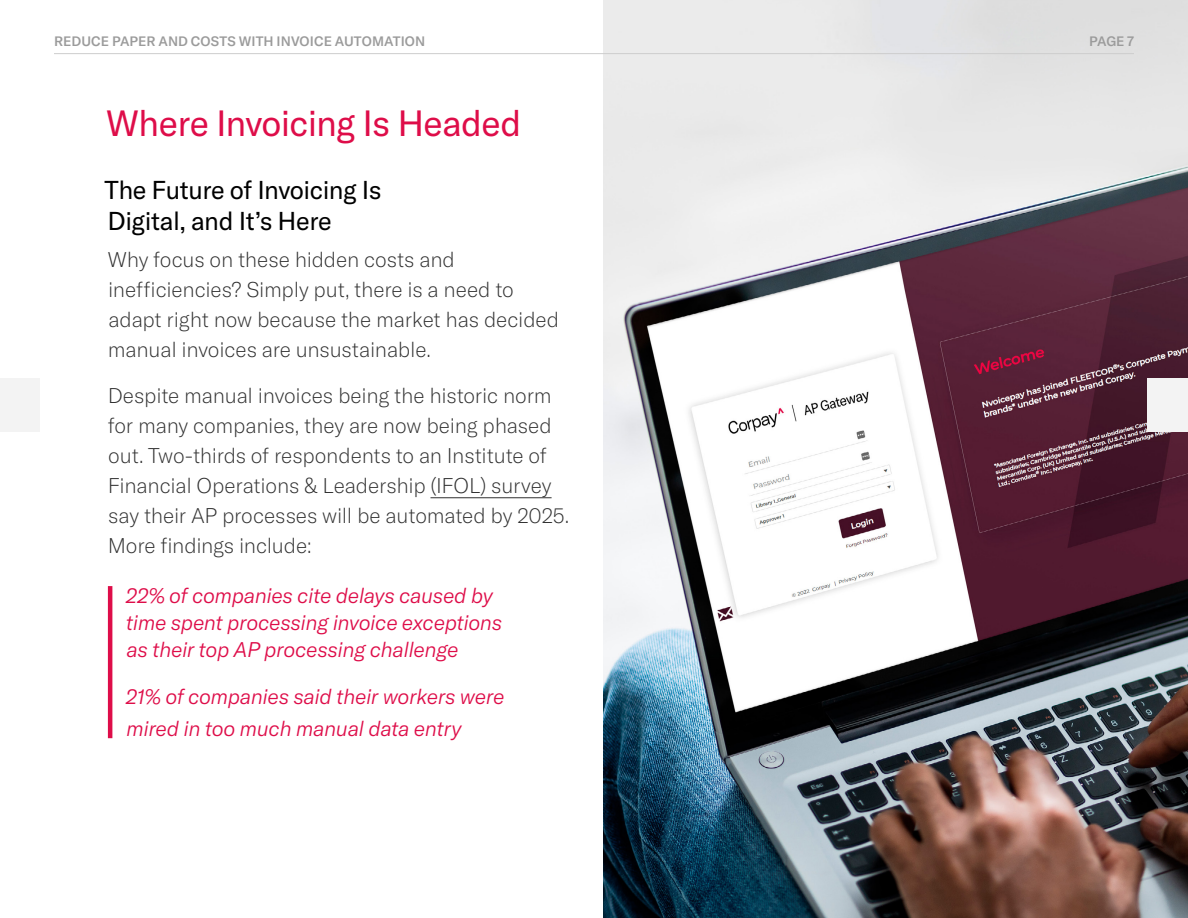
<style>
.page{position:relative;width:1188px;height:918px;background:#fff}
.page>*{position:absolute;margin:0;border:0;box-sizing:border-box;transform-origin:0 0}
.eBK__Heading_1{font:36px "GT America";letter-spacing:-.02em;color:#de0d49}
.eBK__Heading_2{font:25.5px/31.5px "GT America";letter-spacing:-.02em;color:#000}
.eBK__Body{font:100 21px/30px "GT America";letter-spacing:-.01em;color:#2f2f2f}
.eBK__Inline_Callout{font:italic 300 21px/27px "GT America";letter-spacing:-.02em;color:#de0d49}
.t1{font:500 13.5px "GT America";letter-spacing:.005em;color:#9b9b9b}
</style>
<div class="page">
<img style="left:603px;top:0;width:585px;height:918px">
<hr style="left:54px;top:53px;width:918px;height:1px;background:#cdcdcd">
<hr style="left:972px;top:53px;width:162px;height:1px;background:#cdcdcd">
<hr style="left:431px;top:497px;width:121px;height:1px;background:#2f2f2f">
<hr style="left:108px;top:588px;width:4px;height:148px;background:#de0d49">
<div style="left:0;top:378px;width:40px;height:54px;background:#f3f3f3"></div>
<div style="left:1148px;top:378px;width:40px;height:54px;background:#f3f3f3"></div>
<p class="t1" style="left:54px;top:33px;width:373px">REDUCE PAPER AND COSTS WITH I NVOICE AUTOMATION</p>
<p class="t1" style="left:1089px;top:33px;width:46px">PAGE 7</p>
<p class="eBK__Heading_1" style="left:106px;top:102px;width:417px">Where Invoicing Is Headed</p>
<p class="eBK__Heading_2" style="left:104px;top:174px;width:279px">The Future of Invoicing Is<br>Digital, and It’s Here</p>
<p class="eBK__Body" style="left:108px;top:245px;width:453px">Why focus on these hidden costs and inefficiencies? Simply put, there is a need to adapt right now because the market has decided manual invoices are unsustainable.</p>
<p class="eBK__Body" style="left:108px;top:381px;width:463px">Despite manual invoices being the historic norm for many companies, they are now being phased out. Two-thirds of respondents to an Institute of Financial Operations &amp; Leadership (IFOL) survey say their AP processes will be automated by 2025.<br>More findings include:</p>
<p class="eBK__Inline_Callout" style="left:126px;top:582px;width:378px">22% of companies cite delays caused by time spent processing invoice exceptions as their top AP processing challenge</p>
<p class="eBK__Inline_Callout" style="left:126px;top:681px;width:380px;line-height:31.5px">21% of companies said their workers were mired in too much manual data entry</p>
</div>
